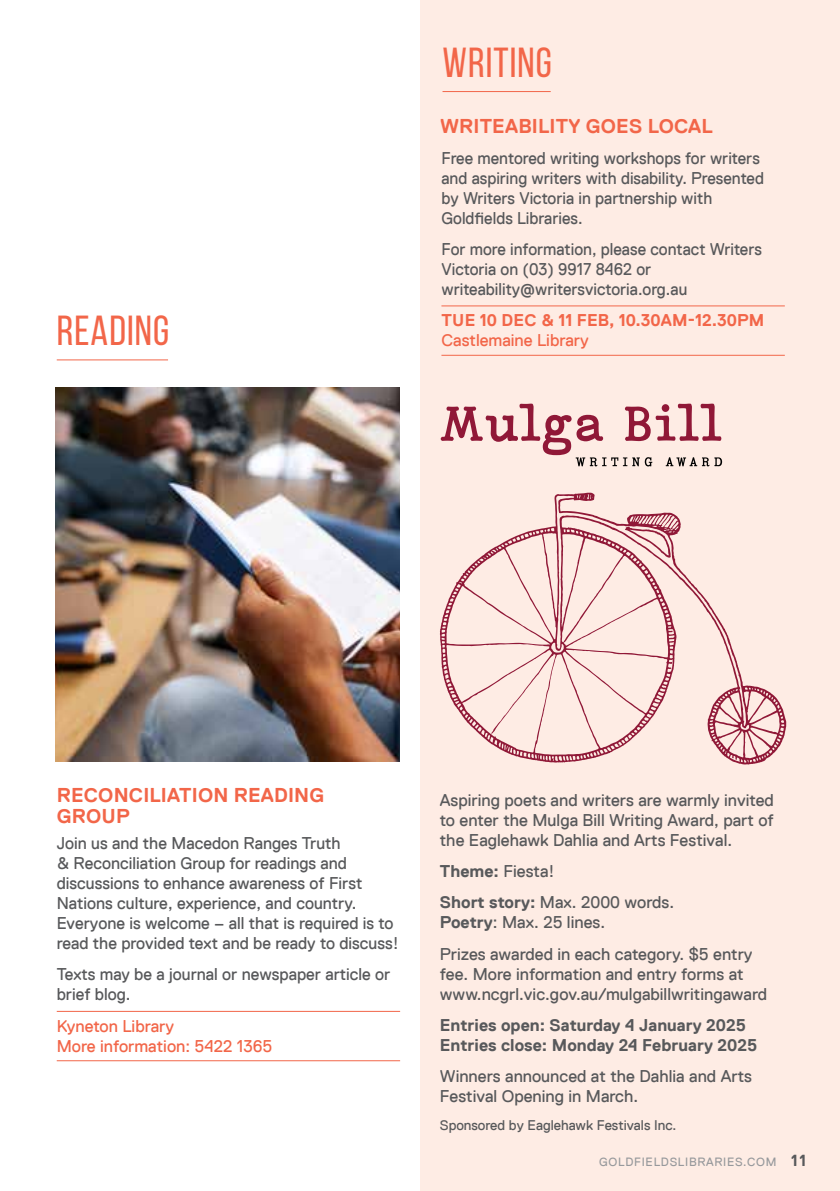
<style>
.page{position:relative;width:840px;height:1191px;background:#fff}
.page>*{position:absolute;margin:0;border:0;box-sizing:border-box;transform-origin:0 0}
.t1{font:42px "Bebas Neue";letter-spacing:.025em;color:#f26649}
.t2{font:700 20px/21px "Replica";letter-spacing:.01em;color:#f26649}
.t3{font:17px/20px "Replica";color:#58595b}
.t4{font:17px/20px "Replica";color:#58595b;scale:.96 1}
.t5{font:700 17px/20px "Replica";color:#58595b}
.t6{font:17px/20px "Replica";color:#f26649}
.t7{font:700 17px "Replica";letter-spacing:.005em;color:#f26649}
.t8{font:14px "Replica";color:#58595b}
.t9{font:12px "Replica";letter-spacing:.06em;color:#97999c}
.s1{font-weight:700}
.s2{font-weight:700;font-size:16px;color:#58595b}
</style>
<div class="page">
<div style="left:420px;top:0;width:419px;height:1191px;background:#feece4"></div>
<hr style="left:57px;top:359px;width:111px;height:1px;background:#f26649">
<hr style="left:57px;top:1011px;width:343px;height:1px;background:#f26649">
<hr style="left:57px;top:1060px;width:343px;height:1px;background:#f26649">
<hr style="left:442px;top:91px;width:108px;height:1px;background:#f26649">
<svg style="left:440px;top:403px;width:281px;height:63px"></svg>
<hr style="left:441px;top:305px;width:343px;height:1px;background:#f26649">
<hr style="left:441px;top:355px;width:343px;height:1px;background:#f26649">
<svg style="left:439px;top:492px;width:346px;height:272px"></svg>
<svg style="left:624px;top:526px;width:46px;height:32px"></svg>
<img style="left:56px;top:387px;width:343px;height:374px">
<h1 class="t1" style="left:57px;top:308px;width:114px">READING</h1>
<h1 class="t1" style="left:442px;top:40px;width:111px">WRITING</h1>
<p class="t2" style="left:440px;top:115px;width:274px">WRITEABILITY GOES LOCAL</p>
<p class="t4" style="left:441px;top:148px;width:337px">Free mentored writing workshops for writers and aspiring writers with disability. Presented by Writers Victoria in partnership with Goldfields Libraries.</p>
<p class="t4" style="left:441px;top:239px;width:335px">For more information, please contact Writers<br>Victoria on (03) 9917 8462 or writeability@writersvictoria.org.au</p>
<p class="t7" style="left:441px;top:311px;width:324px">TUE 10 DEC &amp; 11 FEB, 10.30AM-12.30PM</p>
<p class="t6" style="left:441px;top:330px;width:149px">Castlemaine Library</p>
<p class="t2" style="left:57px;top:785px;width:269px">RECONCILIATION READING<br>GROUP</p>
<p class="t3" style="left:57px;top:833px;width:343px">Join us and the Macedon Ranges Truth<br>&amp; Reconciliation Group for readings and discussions to enhance awareness of First Nations culture, experience, and country.<br>Everyone is welcome – all that is required is to read the provided text and be ready to discuss!</p>
<p class="t3" style="left:57px;top:964px;width:335px">Texts may be a journal or newspaper article or brief blog.</p>
<p class="t6" style="left:57px;top:1016px;width:217px">Kyneton Library<br>More information: 5422 1365</p>
<p class="t3" style="left:439px;top:789px;width:335px;text-align:justify">Aspiring poets and writers are warmly invited to enter the Mulga Bill Writing Award, part of the Eaglehawk Dahlia and Arts Festival.</p>
<p class="t3" style="left:439px;top:855px;width:236px;line-height:31.4px"><span class="s1">Theme:</span> Fiesta!<br><span class="s1">Short story:</span> Max. 2000 words.</p>
<p class="t3" style="left:439px;top:906px;width:314px;line-height:31.4px"><span class="s1">Poetry</span>: Max. 25 lines.<br>Prizes awarded in each category. $5 entry</p>
<p class="t3" style="left:439px;top:963px;width:329px">fee. More information and entry forms at www.ncgrl.vic.gov.au/mulgabillwritingaward</p>
<p class="t5" style="left:439px;top:1015px;width:319px">Entries open: Saturday 4 January 2025<br>Entries close: Monday 24 February 2025</p>
<p class="t3" style="left:439px;top:1066px;width:313px">Winners announced at the Dahlia and Arts<br>Festival Opening in March.</p>
<p class="t8" style="left:439px;top:1117px;width:238px">Sponsored by Eaglehawk Festivals Inc.</p>
<p class="t9" style="left:599px;top:1155px;width:208px">GOLDFIELDSLIBRARIES.COM <span class="s2">11</span></p>
</div>
